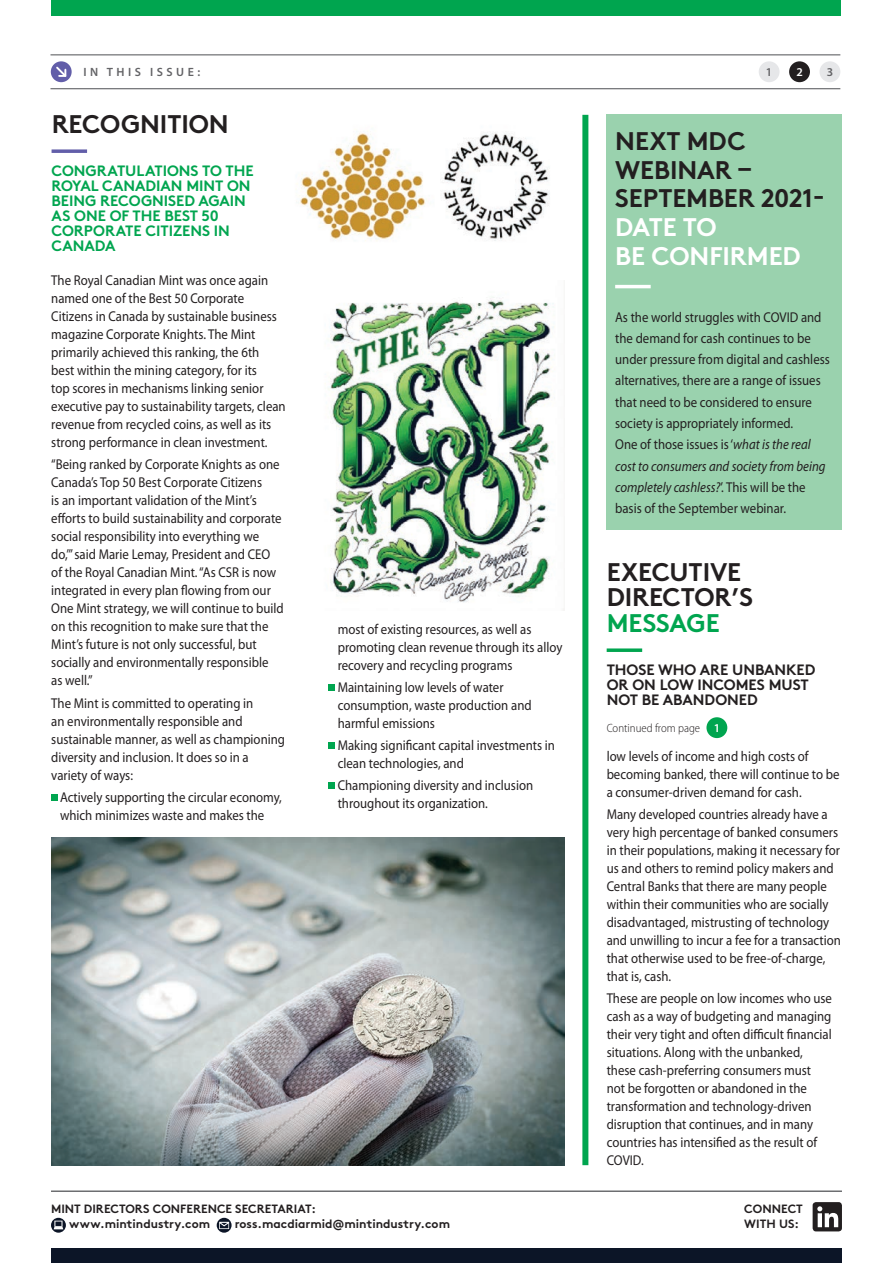
<style>
.page{position:relative;width:893px;height:1263px;background:#fff}
.page>*{position:absolute;margin:0;border:0;box-sizing:border-box;transform-origin:0 0}
.HEADING_1{font:700 25.5px/28.8px "Brown";letter-spacing:-.005em;color:#231f20}
.HEADING_2{font:700 15px/15px "Brown";letter-spacing:-.005em;color:#00a54f}
.HEADING_2-2{font:700 15px/15px "Brown";letter-spacing:-.005em;color:#231f20}
.TEXT{font:14.25px/18px "Myriad Pro";color:#231f20;scale:.9 1}
.t1{font:700 12px/15px "Brown";color:#231f20}
.text_name{font:300 semi-condensed 12px "Myriad Pro";color:#231f20}
.t2{font:600 12px "Myriad Pro";letter-spacing:.29em;color:#636366}
.t3{font:600 12px "Myriad Pro";color:#fff}
.s1{color:#fff}
.s2{font-style:italic}
.s3{color:#00a54f}
</style>
<div class="page">
<svg style="left:51px;top:1218px;width:15px;height:15px"></svg>
<svg style="left:217px;top:1218px;width:15px;height:15px"></svg>
<div style="left:813px;top:1202px;width:29px;height:29px;background:#231f20;border-radius:3px"></div>
<svg style="left:817px;top:1206px;width:21px;height:21px"></svg>
<hr style="left:50px;top:54px;width:790px;height:1px;background:#6c6d70">
<hr style="left:50px;top:88px;width:790px;height:1px;background:#6c6d70">
<div style="left:51px;top:61px;width:21px;height:21px;background:#625ea9;border-radius:50%"></div>
<svg style="left:56px;top:66px;width:11px;height:11px"></svg>
<div style="left:819px;top:61px;width:21px;height:21px;background:#e6e7e9;border-radius:50%"></div>
<div style="left:789px;top:61px;width:21px;height:21px;background:#231f20;border-radius:50%"></div>
<div style="left:759px;top:61px;width:20px;height:21px;background:#e6e7e9;border-radius:50%"></div>
<div style="left:52px;top:0;width:789px;height:16px;background:#00a54f"></div>
<div style="left:51px;top:1248px;width:791px;height:15px;background:#0c1527"></div>
<hr style="left:51px;top:1191px;width:791px;height:1px;background:#6c6d70">
<div style="left:582px;top:115px;width:6px;height:1050px;background:#00a54f"></div>
<div style="left:706px;top:717px;width:21px;height:21px;background:#00a54f;border-radius:50%"></div>
<svg style="left:607px;top:648px;width:35px;height:4px"></svg>
<svg style="left:52px;top:149px;width:35px;height:4px"></svg>
<svg style="left:51px;top:794px;width:6px;height:6px"></svg>
<svg style="left:329px;top:684px;width:6px;height:6px"></svg>
<svg style="left:329px;top:743px;width:6px;height:6px"></svg>
<svg style="left:329px;top:783px;width:6px;height:6px"></svg>
<img style="left:51px;top:838px;width:513px;height:327px">
<img style="left:299px;top:132px;width:251px;height:109px">
<img style="left:328px;top:297px;width:236px;height:313px">
<div style="left:607px;top:115px;width:235px;height:415px;background:#9ad2ae"></div>
<hr style="left:615px;top:285px;width:36px;height:3px;background:#fff">
<p class="t2" style="left:83px;top:65px;width:118px">IN THIS ISSUE:</p>
<p class="t2" style="left:766px;top:64px;width:8px">1</p>
<p class="t3" style="left:796px;top:64px;width:8px">2</p>
<p class="t2" style="left:827px;top:64px;width:8px">3</p>
<p class="HEADING_1" style="left:52px;top:107px;width:178px">RECOGNITION</p>
<p class="HEADING_2" style="left:52px;top:162px;width:204px">CONGRATULATIONS TO THE<br>ROYAL CANADIAN MINT ON<br>BEING RECOGNISED AGAIN<br>AS ONE OF THE BEST 50<br>CORPORATE CITIZENS IN<br>CANADA</p>
<p class="TEXT" style="left:51px;top:271px;width:262px">The Royal Canadian Mint was once again named one of the Best 50 Corporate Citizens in Canada by sustainable business magazine Corporate Knights. The Mint primarily achieved this ranking, the 6th best within the mining category, for its<br>top scores in mechanisms linking senior executive pay to sustainability targets, clean revenue from recycled coins, as well as its strong performance in clean investment.</p>
<p class="TEXT" style="left:51px;top:455px;width:260px">“Being ranked by Corporate Knights as one Canada’s Top 50 Best Corporate Citizens<br>is an important validation of the Mint’s efforts to build sustainability and corporate social responsibility into everything we do,’” said Marie Lemay, President and CEO of the Royal Canadian Mint. “As CSR is now integrated in every plan flowing from our One Mint strategy, we will continue to build on this recognition to make sure that the Mint’s future is not only successful, but socially and environmentally responsible<br>as well.”</p>
<p class="TEXT" style="left:51px;top:693px;width:261px">The Mint is committed to operating in<br>an environmentally responsible and sustainable manner, as well as championing diversity and inclusion. It does so in a variety of ways:</p>
<p class="TEXT" style="left:60px;top:788px;width:248px">Actively supporting the circular economy, which minimizes waste and makes the</p>
<p class="TEXT" style="left:338px;top:620px;width:251px">most of existing resources, as well as promoting clean revenue through its alloy recovery and recycling programs</p>
<p class="TEXT" style="left:338px;top:678px;width:217px">Maintaining low levels of water consumption, waste production and harmful emissions</p>
<p class="TEXT" style="left:338px;top:736px;width:243px">Making significant capital investments in clean technologies, and</p>
<p class="TEXT" style="left:338px;top:776px;width:219px">Championing diversity and inclusion throughout its organization.</p>
<p class="t1" style="left:69px;top:1200px;width:248px;text-indent:-18px">MINT DIRECTORS CONFERENCE SECRETARIAT: www.mintindustry.com</p>
<p class="t1" style="left:235px;top:1215px;width:217px">ross.macdiarmid@mintindustry.com</p>
<p class="HEADING_1" style="left:615px;top:124px;width:211px">NEXT MDC<br>WEBINAR –<br>SEPTEMBER 2021-<br><span class="s1">DATE TO<br>BE CONFIRMED</span></p>
<p class="TEXT" style="left:615px;top:306px;width:240px;line-height:21.3px">As the world struggles with COVID and the demand for cash continues to be under pressure from digital and cashless alternatives, there are a range of issues that need to be considered to ensure society is appropriately informed.<br>One of those issues is ‘<span class="s2">what is the real cost to consumers and society from being completely cashless?</span>’. This will be the basis of the September webinar.</p>
<p class="HEADING_1" style="left:607px;top:557px;width:148px;line-height:25.5px">EXECUTIVE<br>DIRECTOR’S<br><span class="s3">MESSAGE</span></p>
<p class="HEADING_2-2" style="left:607px;top:661px;width:210px">THOSE WHO ARE UNBANKED<br>OR ON LOW INCOMES MUST<br>NOT BE ABANDONED</p>
<p class="text_name" style="left:607px;top:722px;width:95px">Continued from page</p>
<p class="t3" style="left:714px;top:720px;width:8px">1</p>
<p class="TEXT" style="left:607px;top:747px;width:260px">low levels of income and high costs of becoming banked, there will continue to be a consumer-driven demand for cash.</p>
<p class="TEXT" style="left:607px;top:805px;width:262px">Many developed countries already have a very high percentage of banked consumers in their populations, making it necessary for us and others to remind policy makers and Central Banks that there are many people within their communities who are socially disadvantaged, mistrusting of technology and unwilling to incur a fee for a transaction that otherwise used to be free-of-charge, that is, cash.</p>
<p class="TEXT" style="left:607px;top:989px;width:252px">These are people on low incomes who use cash as a way of budgeting and managing their very tight and often difficult financial situations. Along with the unbanked, these cash-preferring consumers must not be forgotten or abandoned in the transformation and technology-driven disruption that continues, and in many countries has intensified as the result of COVID.</p>
<p class="t1" style="left:744px;top:1200px;width:60px">CONNECT<br>WITH US:</p>
</div>
